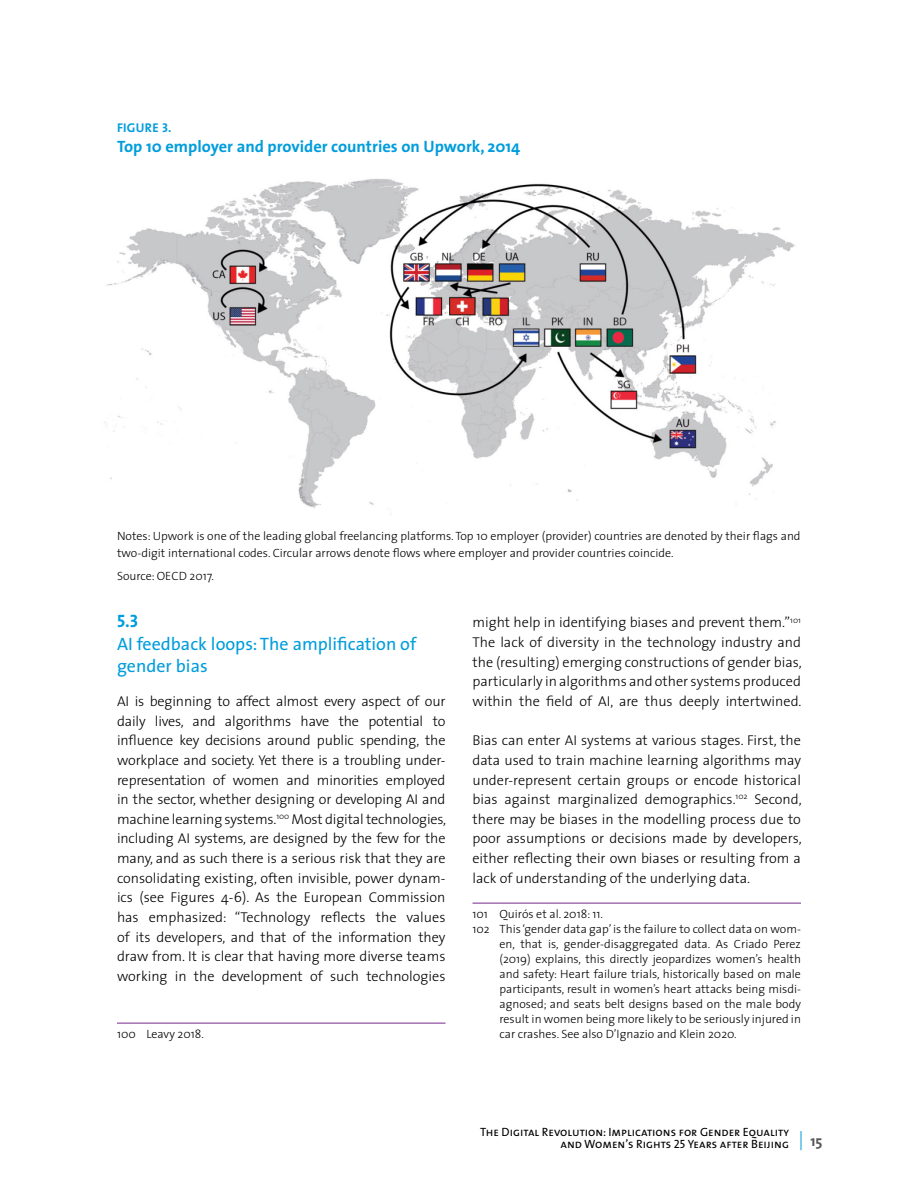
<style>
.page{position:relative;width:918px;height:1188px;background:#fff}
.page>*{position:absolute;margin:0;border:0;box-sizing:border-box;transform-origin:0 0}
.t1{font:18px/22.5px "The Sans";color:#009ddc}
.t2{font:18px "The Sans Bold Caps";color:#009ddc}
.t3{font:700 16.5px "The Sans";color:#009ddc}
.t4{font:700 15px "The Sans";color:#58585b}
.t5{font:300 14.25px/19.6px "The Sans";color:#000;text-align:justify}
.t6{font:12.75px "The Sans Bold Caps";letter-spacing:.02em;color:#009ddc}
.t7{font:300 12px/16.5px "The Sans";color:#000}
.t8{font:12px/12px "The Sans Caps";color:#000;text-align:right}
</style>
<div class="page">
<svg style="left:801px;top:1131px;width:1px;height:19px"></svg>
<hr style="left:117px;top:1023px;width:329px;height:1px;background:#77278b">
<hr style="left:472px;top:903px;width:329px;height:1px;background:#77278b">
<img style="left:104px;top:179px;width:691px;height:336px">
<p class="t6" style="left:117px;top:117px;width:56px">FIGURE 3.</p>
<p class="t3" style="left:117px;top:132px;width:405px">Top 10 employer and provider countries on Upwork, 2014</p>
<p class="t7" style="left:117px;top:528px;width:685px">Notes: Upwork is one of the leading global freelancing platforms. Top 10 employer (provider) countries are denoted by their flags and two-digit international codes. Circular arrows denote flows where employer and provider countries coincide.</p>
<p class="t7" style="left:117px;top:568px;width:98px">Source: OECD 2017.</p>
<p class="t2" style="left:117px;top:606px;width:23px">5.3</p>
<p class="t1" style="left:117px;top:632px;width:301px">AI feedback loops: The amplification of gender bias</p>
<p class="t5" style="left:117px;top:691px;width:331px">AI is beginning to affect almost every aspect of our daily lives, and algorithms have the potential to influence key decisions around public spending, the workplace and society. Yet there is a troubling under&shy;representation of women and minorities employed in the sector, whether designing or developing AI and machine learning systems.<sup>100</sup> Most digital technologies, including AI systems, are designed by the few for the many, and as such there is a serious risk that they are consolidating existing, often invisible, power dynam&shy;ics (see Figures 4-6). As the European Commission has emphasized: “Technology reflects the values of its developers, and that of the information they draw from. It is clear that having more diverse teams working in the development of such technologies</p>
<p class="t7" style="left:117px;top:1025px;width:88px">100 Leavy 2018.</p>
<p class="t5" style="left:472px;top:612px;width:331px">might help in identifying biases and prevent them.”<sup>101<br></sup>The lack of diversity in the technology industry and the (resulting) emerging constructions of gender bias, particularly in algorithms and other systems produced within the field of AI, are thus deeply intertwined.</p>
<p class="t5" style="left:472px;top:730px;width:331px">Bias can enter AI systems at various stages. First, the data used to train machine learning algorithms may under-represent certain groups or encode historical bias against marginalized demographics.<sup>102</sup> Second, there may be biases in the modelling process due to poor assumptions or decisions made by developers, either reflecting their own biases or resulting from a lack of understanding of the underlying data.</p>
<p class="t7" style="left:472px;top:905px;width:132px">101 Quirós et al. 2018: 11.</p>
<p class="t7" style="left:472px;top:920px;width:330px">102 This ‘gender data gap’ is the failure to collect data on wom-</p>
<p class="t7" style="left:500px;top:935px;width:303px">en, that is, gender-disaggregated data. As Criado Perez</p>
<p class="t7" style="left:500px;top:950px;width:303px">(2019) explains, this directly jeopardizes women’s health</p>
<p class="t7" style="left:500px;top:965px;width:303px">and safety: Heart failure trials, historically based on male</p>
<p class="t7" style="left:500px;top:980px;width:303px">participants, result in women’s heart attacks being misdi-</p>
<p class="t7" style="left:500px;top:995px;width:303px">agnosed; and seats belt designs based on the male body</p>
<p class="t7" style="left:500px;top:1010px;width:303px">result in women being more likely to be seriously injured in</p>
<p class="t7" style="left:500px;top:1025px;width:239px">car crashes. See also D’Ignazio and Klein 2020.</p>
<p class="t8" style="left:480px;top:1125px;width:310px">The Digital Revolution: Implications for Gender Equality and Women’s Rights 25 Years after Beijing</p>
<p class="t4" style="left:810px;top:1129px;width:14px">15</p>
</div>
